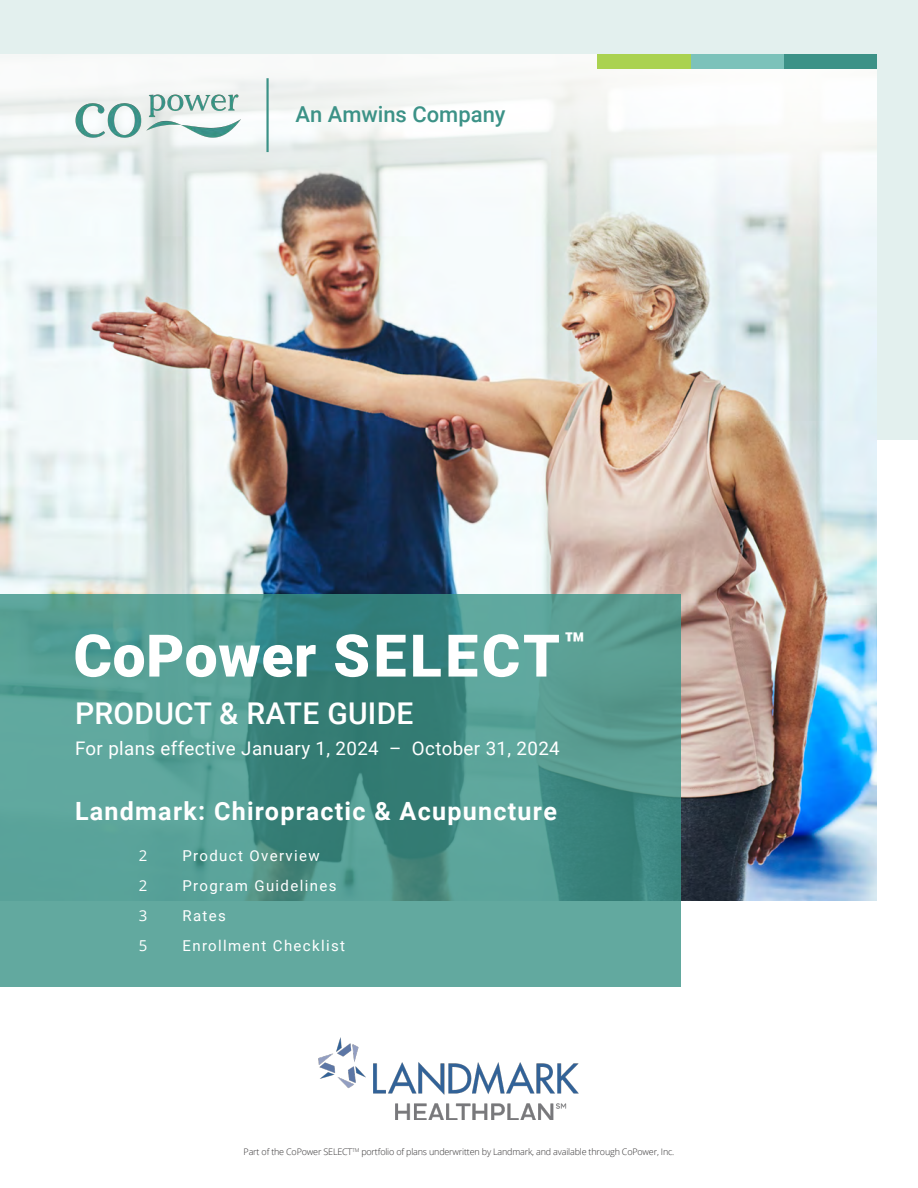
<style>
.page{position:relative;width:918px;height:1188px;background:#fff}
.page>*{position:absolute;margin:0;border:0;box-sizing:border-box;transform-origin:0 0}
.t1{font:900 58.8px "Roboto";letter-spacing:.01em;color:#fff}
.Heading_H1{font:500 30px "Roboto";letter-spacing:.01em;color:#fff}
.Inset_text_no_subhead{font:700 25.2px "Roboto";letter-spacing:.05em;color:#fff}
.t2{font:500 21.9px "Roboto";color:#3c9287}
.Inset_text_no_subhead-2{font:18.75px "Roboto";letter-spacing:.02em;color:#fff}
.t3{font:15px "Roboto";letter-spacing:.09em;color:#fff}
.t4{font:15px "Open Sans";color:#fff}
.t5{font:300 9px "Open Sans";letter-spacing:-.02em;color:#312f30}
</style>
<div class="page">
<img style="left:318px;top:1037px;width:261px;height:83px">
<div style="left:0;top:0;width:918px;height:440px;background:#e3f0ee"></div>
<img style="left:0;top:249px;width:877px;height:651px">
<svg style="left:0;top:54px;width:877px;height:195px;fill:#f5f8f8"></svg>
<div style="left:784px;top:54px;width:93px;height:15px;background:#3c9287"></div>
<div style="left:691px;top:54px;width:93px;height:15px;background:#7cc2ba"></div>
<div style="left:597px;top:54px;width:94px;height:15px;background:#aad250"></div>
<hr style="left:266px;top:78px;width:3px;height:74px;background:#3c9287">
<img style="left:72px;top:91px;width:171px;height:53px">
<svg style="left:0;top:594px;width:681px;height:392px;fill:#5aa299"></svg>
<p class="t2" style="left:296px;top:98px;width:212px">An Amwins Company</p>
<p class="t1" style="left:74px;top:614px;width:513px">CoPower SELECT<sup>™</sup></p>
<p class="Heading_H1" style="left:75px;top:693px;width:340px">PRODUCT &amp; RATE GUIDE</p>
<p class="Inset_text_no_subhead-2" style="left:75px;top:735px;width:486px">For plans effective January 1, 2024 – October 31, 2024</p>
<p class="Inset_text_no_subhead" style="left:75px;top:794px;width:483px">Landmark: Chiropractic &amp; Acupuncture</p>
<p class="t4" style="left:139px;top:845px;width:10px">2</p>
<p class="t4" style="left:139px;top:875px;width:10px">2</p>
<p class="t4" style="left:139px;top:905px;width:10px">3</p>
<p class="t4" style="left:139px;top:935px;width:10px">5</p>
<p class="t3" style="left:183px;top:845px;width:139px">Product Overview</p>
<p class="t3" style="left:183px;top:875px;width:155px">Program Guidelines</p>
<p class="t3" style="left:183px;top:905px;width:45px">Rates</p>
<p class="t3" style="left:183px;top:935px;width:164px">Enrollment Checklist</p>
<p class="t5" style="left:244px;top:1146px;width:432px">Part of the CoPower SELECT<sup>TM</sup> portfolio of plans underwritten by Landmark, and available through CoPower, Inc.</p>
</div>
